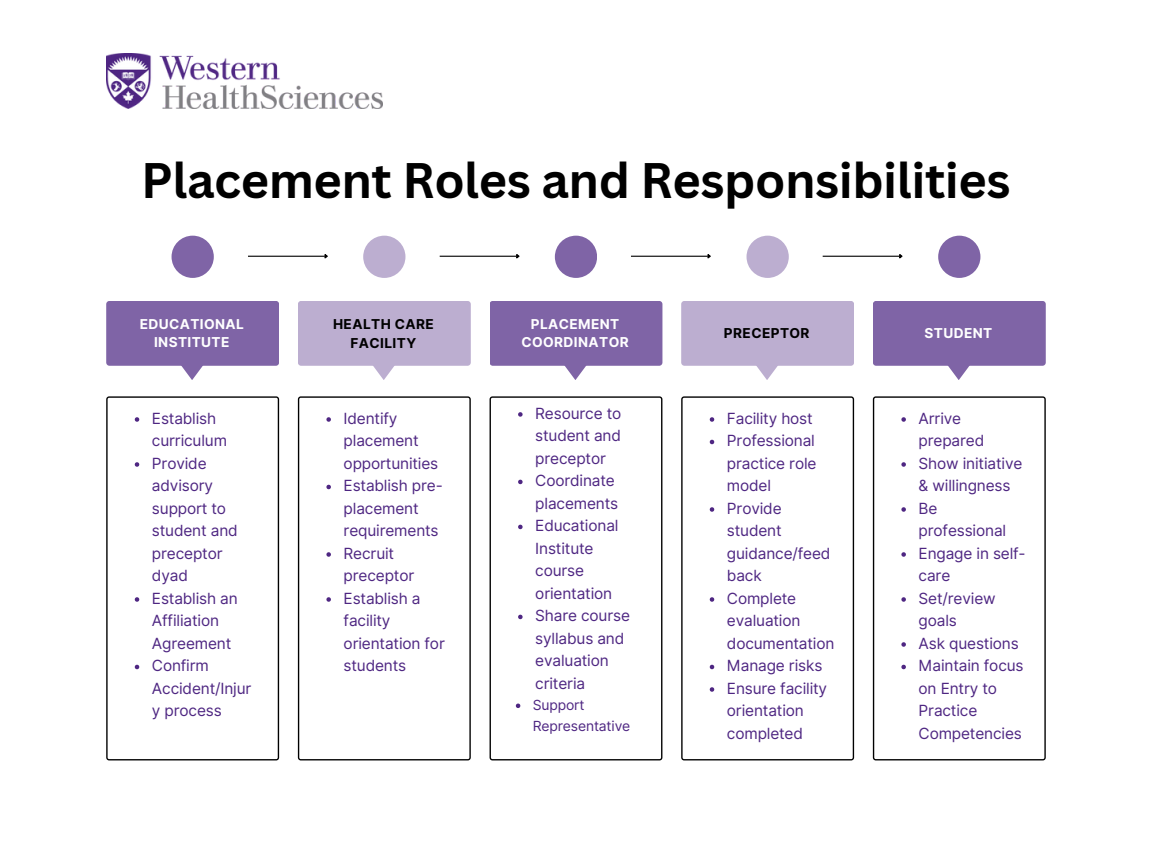
<style>
.page{position:relative;width:1152px;height:864px;background:#fff}
.page>*{position:absolute;margin:0;border:0;box-sizing:border-box;transform-origin:0 0}
.t1{font:700 48.6px "Canva Sans";letter-spacing:-.01em;color:#000}
.t2{font:15.45px/22.5px "Inter";letter-spacing:-.01em;color:#4e2682}
.t3{font:13.95px/20.2px "Inter";letter-spacing:-.01em;color:#4e2682}
.t4{font:700 13.65px/18px "Inter";letter-spacing:.03em;color:#fff;text-align:center}
.t5{font:700 13.65px/18.1px "Inter";letter-spacing:.03em;color:#000;text-align:center}
</style>
<div class="page">
<svg style="left:106px;top:396px;width:173px;height:364px"></svg>
<svg style="left:298px;top:396px;width:173px;height:364px"></svg>
<div style="left:106px;top:301px;width:173px;height:65px;background:#7f64a6;border-radius:3px"></div>
<div style="left:298px;top:301px;width:173px;height:65px;background:#bcaed0;border-radius:3px"></div>
<svg style="left:181px;top:365px;width:23px;height:15px"></svg>
<svg style="left:372px;top:365px;width:22px;height:15px"></svg>
<svg style="left:490px;top:396px;width:172px;height:364px"></svg>
<div style="left:490px;top:301px;width:172px;height:65px;background:#7f64a6;border-radius:3px"></div>
<svg style="left:564px;top:365px;width:23px;height:15px"></svg>
<svg style="left:681px;top:396px;width:173px;height:364px"></svg>
<div style="left:681px;top:301px;width:173px;height:65px;background:#bcaed0;border-radius:3px"></div>
<svg style="left:755px;top:365px;width:24px;height:15px"></svg>
<svg style="left:873px;top:396px;width:173px;height:364px"></svg>
<div style="left:873px;top:301px;width:173px;height:65px;background:#7f64a6;border-radius:3px"></div>
<svg style="left:947px;top:365px;width:23px;height:15px"></svg>
<div style="left:172px;top:236px;width:42px;height:42px;background:#7f64a6;border-radius:50%"></div>
<div style="left:363px;top:236px;width:42px;height:42px;background:#bcaed0;border-radius:50%"></div>
<div style="left:555px;top:236px;width:42px;height:42px;background:#7f64a6;border-radius:50%"></div>
<div style="left:747px;top:236px;width:42px;height:42px;background:#bcaed0;border-radius:50%"></div>
<div style="left:938px;top:236px;width:42px;height:42px;background:#7f64a6;border-radius:50%"></div>
<hr style="left:248px;top:256px;width:77px;height:1px;background:#000">
<svg style="left:324px;top:254px;width:4px;height:5px"></svg>
<hr style="left:440px;top:256px;width:76px;height:1px;background:#000">
<svg style="left:515px;top:254px;width:5px;height:5px"></svg>
<hr style="left:631px;top:256px;width:77px;height:1px;background:#000">
<svg style="left:706px;top:254px;width:5px;height:5px"></svg>
<hr style="left:823px;top:256px;width:76px;height:1px;background:#000">
<svg style="left:898px;top:254px;width:5px;height:5px"></svg>
<img style="left:106px;top:53px;width:277px;height:56px">
<svg style="left:135px;top:417px;width:4px;height:5px"></svg>
<svg style="left:135px;top:462px;width:4px;height:5px"></svg>
<svg style="left:135px;top:597px;width:4px;height:5px"></svg>
<svg style="left:135px;top:665px;width:4px;height:4px"></svg>
<svg style="left:326px;top:417px;width:5px;height:5px"></svg>
<svg style="left:326px;top:485px;width:5px;height:4px"></svg>
<svg style="left:326px;top:552px;width:5px;height:5px"></svg>
<svg style="left:326px;top:597px;width:5px;height:5px"></svg>
<svg style="left:518px;top:412px;width:5px;height:5px"></svg>
<svg style="left:518px;top:480px;width:5px;height:4px"></svg>
<svg style="left:518px;top:525px;width:5px;height:4px"></svg>
<svg style="left:518px;top:615px;width:5px;height:4px"></svg>
<svg style="left:516px;top:704px;width:4px;height:4px"></svg>
<svg style="left:710px;top:417px;width:4px;height:5px"></svg>
<svg style="left:710px;top:440px;width:4px;height:4px"></svg>
<svg style="left:710px;top:507px;width:4px;height:5px"></svg>
<svg style="left:710px;top:597px;width:4px;height:5px"></svg>
<svg style="left:710px;top:665px;width:4px;height:4px"></svg>
<svg style="left:710px;top:687px;width:4px;height:5px"></svg>
<svg style="left:901px;top:417px;width:5px;height:5px"></svg>
<svg style="left:901px;top:462px;width:5px;height:5px"></svg>
<svg style="left:901px;top:507px;width:5px;height:5px"></svg>
<svg style="left:901px;top:552px;width:5px;height:5px"></svg>
<svg style="left:901px;top:597px;width:5px;height:5px"></svg>
<svg style="left:901px;top:642px;width:5px;height:5px"></svg>
<svg style="left:901px;top:665px;width:5px;height:4px"></svg>
<h1 class="t1" style="left:141px;top:146px;width:871px">Placement Roles and Responsibilities</h1>
<p class="t4" style="left:140px;top:315px;width:106px">EDUCATIONAL<br>INSTITUTE</p>
<p class="t5" style="left:333px;top:315px;width:102px">HEALTH CARE<br>FACILITY</p>
<p class="t2" style="left:152px;top:407px;width:101px">Establish curriculum<br>Provide advisory support to student and preceptor dyad<br>Establish an<br>Affiliation<br>Agreement<br>Confirm<br>Accident/Injur y process</p>
<p class="t2" style="left:344px;top:407px;width:103px">Identify placement opportunities<br>Establish pre&shy;placement requirements<br>Recruit preceptor<br>Establish a facility orientation for students</p>
<p class="t4" style="left:522px;top:315px;width:109px">PLACEMENT<br>COORDINATOR</p>
<p class="t2" style="left:535px;top:402px;width:96px">Resource to student and preceptor<br>Coordinate placements<br>Educational<br>Institute course orientation<br>Share course syllabus and evaluation criteria</p>
<p class="t3" style="left:533px;top:695px;width:99px">Support<br>Representative</p>
<p class="t5" style="left:724px;top:324px;width:87px">PRECEPTOR</p>
<p class="t2" style="left:727px;top:407px;width:109px">Facility host<br>Professional practice role model<br>Provide student guidance/feed back<br>Complete evaluation documentation<br>Manage risks<br>Ensure facility orientation completed</p>
<p class="t4" style="left:924px;top:324px;width:69px">STUDENT</p>
<p class="t2" style="left:919px;top:407px;width:109px">Arrive prepared<br>Show initiative &amp; willingness<br>Be professional<br>Engage in self&shy;care<br>Set/review goals<br>Ask questions<br>Maintain focus on Entry to<br>Practice<br>Competencies</p>
</div>
